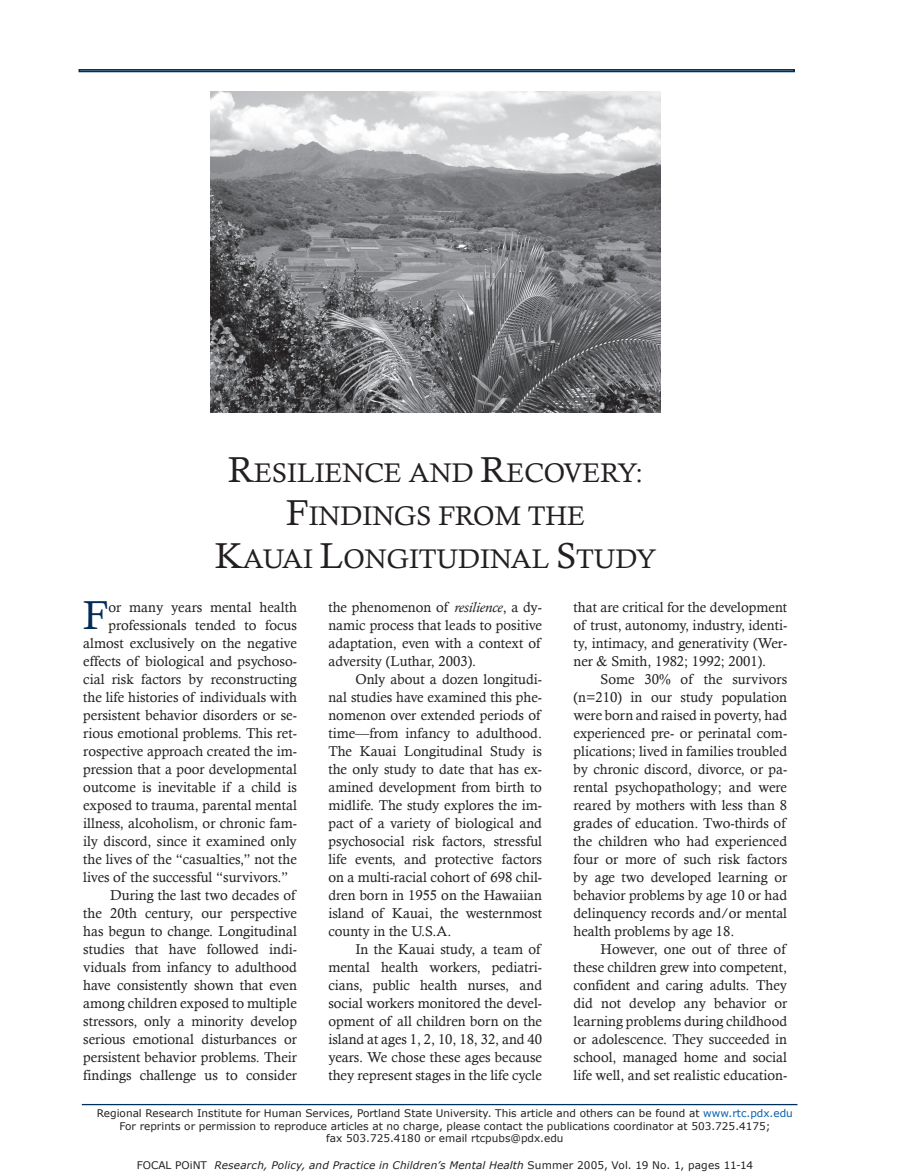
<style>
.page{position:relative;width:905px;height:1175px;background:#fff}
.page>*{position:absolute;margin:0;border:0;box-sizing:border-box;transform-origin:0 0}
.t1{font:40.5px "Calisto";color:#002c55}
.t2{font:27px/43.2px "Calisto";color:#231f20;text-align:center}
.t3{font:14.25px/18px "Calisto";color:#231f20;text-align:justify}
.t4{font:10.5px/12.6px "Verdana";color:#231f20;text-align:center}
.t5{font:italic 10.5px "Verdana";letter-spacing:.015em;color:#231f20}
.s1{font-size:36px}
.s2{color:#085ead}
.s3{font-style:normal}
.s4{font-style:italic}
</style>
<div class="page">
<div style="left:82px;top:1104px;width:715px;height:1px;border:1px solid #002f58"></div>
<div style="left:78px;top:69px;width:717px;height:3px;border:2px solid #002f58"></div>
<img style="left:210px;top:92px;width:450px;height:320px">
<h2 class="t2" style="left:215px;top:451px;width:442px"><span class="s1">R</span>ESILIENCE AND <span class="s1">R</span>ECOVERY:<br><span class="s1">F</span>INDINGS FROM THE<br><span class="s1">K</span>AUAI <span class="s1">L</span>ONGITUDINAL <span class="s1">S</span>TUDY</h2>
<p class="t1" style="left:83px;top:591px;width:27px">F</p>
<p class="t3" style="left:109px;top:598px;width:190px">or many years mental health</p>
<p class="t3" style="left:573px;top:598px;width:215px">that are critical for the development of trust, autonomy, industry, identi&shy;ty, intimacy, and generativity (Wer&shy;ner &amp; Smith, 1982; 1992; 2001).</p>
<p class="t3" style="left:573px;top:670px;width:215px;text-indent:27px">Some 30% of the survivors (n=210) in our study population were born and raised in poverty, had experienced pre- or perinatal com&shy;plications; lived in families troubled by chronic discord, divorce, or pa&shy;rental psychopathology; and were reared by mothers with less than 8 grades of education. Two-thirds of the children who had experienced four or more of such risk factors by age two developed learning or behavior problems by age 10 or had delinquency records and/or mental health problems by age 18.</p>
<p class="t3" style="left:573px;top:940px;width:215px;text-indent:27px">However, one out of three of these children grew into competent, confident and caring adults. They did not develop any behavior or learning problems during childhood or adolescence. They succeeded in school, managed home and social life well, and set realistic education-</p>
<p class="t4" style="left:97px;top:1106px;width:697px">Regional Research Institute for Human Services, Portland State University. This article and others can be found at <span class="s2">www.rtc.pdx.edu<br></span>For reprints or permission to reproduce articles at no charge, please contact the publications coordinator at 503.725.4175;<br>fax 503.725.4180 or email rtcpubs@pdx.edu</p>
<p class="t5" style="left:137px;top:1158px;width:617px"><span class="s3">FOCAL POiNT</span> Research, Policy, and Practice in Children’s Mental Health <span class="s3">Summer 2005, Vol. 19 No. 1, pages 11-14</span></p>
<p class="t3" style="left:328px;top:598px;width:215px">the phenomenon of <span class="s4">resilience</span>, a dy&shy;namic process that leads to positive adaptation, even with a context of adversity (Luthar, 2003).</p>
<p class="t3" style="left:328px;top:670px;width:215px;text-indent:27px">Only about a dozen longitudi&shy;nal studies have examined this phe&shy;nomenon over extended periods of time—from infancy to adulthood.<br>The Kauai Longitudinal Study is the only study to date that has ex&shy;amined development from birth to midlife. The study explores the im&shy;pact of a variety of biological and psychosocial risk factors, stressful life events, and protective factors on a multi-racial cohort of 698 chil&shy;dren born in 1955 on the Hawaiian island of Kauai, the westernmost county in the U.S.A.</p>
<p class="t3" style="left:328px;top:940px;width:215px;text-indent:27px">In the Kauai study, a team of mental health workers, pediatri&shy;cians, public health nurses, and social workers monitored the devel&shy;opment of all children born on the island at ages 1, 2, 10, 18, 32, and 40 years. We chose these ages because they represent stages in the life cycle</p>
<p class="t3" style="left:109px;top:616px;width:190px">professionals tended to focus</p>
<p class="t3" style="left:83px;top:634px;width:215px">almost exclusively on the negative</p>
<p class="t3" style="left:83px;top:652px;width:215px">effects of biological and psychoso-</p>
<p class="t3" style="left:83px;top:670px;width:215px">cial risk factors by reconstructing</p>
<p class="t3" style="left:83px;top:688px;width:215px">the life histories of individuals with</p>
<p class="t3" style="left:83px;top:706px;width:215px">persistent behavior disorders or se-</p>
<p class="t3" style="left:83px;top:724px;width:215px">rious emotional problems. This ret-</p>
<p class="t3" style="left:83px;top:742px;width:215px">rospective approach created the im-</p>
<p class="t3" style="left:83px;top:760px;width:215px">pression that a poor developmental</p>
<p class="t3" style="left:83px;top:778px;width:215px">outcome is inevitable if a child is</p>
<p class="t3" style="left:83px;top:796px;width:215px">exposed to trauma, parental mental</p>
<p class="t3" style="left:83px;top:814px;width:215px">illness, alcoholism, or chronic fam-</p>
<p class="t3" style="left:83px;top:832px;width:215px">ily discord, since it examined only</p>
<p class="t3" style="left:83px;top:850px;width:215px">the lives of the “casualties,” not the</p>
<p class="t3" style="left:83px;top:868px;width:207px">lives of the successful “survivors.”</p>
<p class="t3" style="left:83px;top:886px;width:215px;text-indent:27px">During the last two decades of the 20th century, our perspective has begun to change. Longitudinal studies that have followed indi&shy;viduals from infancy to adulthood have consistently shown that even among children exposed to multiple stressors, only a minority develop serious emotional disturbances or persistent behavior problems. Their findings challenge us to consider</p>
</div>
